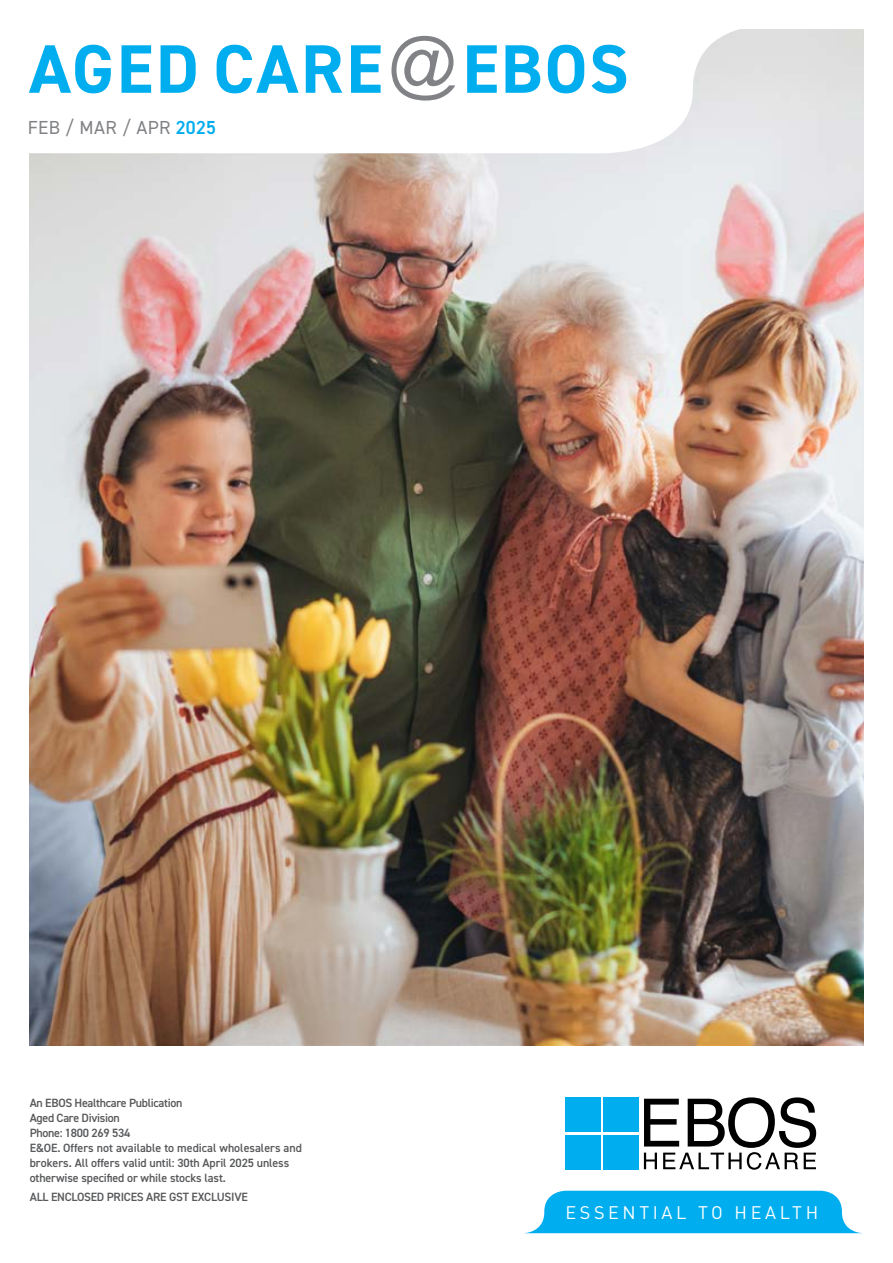
<style>
.page{position:relative;width:893px;height:1263px;background:#fff}
.page>*{position:absolute;margin:0;border:0;box-sizing:border-box;transform-origin:0 0}
.t1{font:700 68.85px "DIN2014";letter-spacing:.035em;color:#00aeef}
.t2{font:18.9px "DIN2014";letter-spacing:.02em;color:#808285}
.t3{font:18px "DINOT";letter-spacing:.2em;color:#fff}
.t4{font:600 12px/15px "DIN2014";letter-spacing:-.01em;color:#58595b}
.s1{font-family:"Arial";font-weight:400;color:#808285}
.s2{font-weight:600;color:#00aeef}
</style>
<div class="page">
<svg style="left:526px;top:1191px;width:335px;height:42px;background:#1cb6f0"></svg>
<div style="left:566px;top:1097px;width:35px;height:35px;background:#00aeef"></div>
<div style="left:604px;top:1097px;width:35px;height:35px;background:#00aeef"></div>
<div style="left:566px;top:1135px;width:35px;height:34px;background:#00aeef"></div>
<div style="left:604px;top:1135px;width:35px;height:34px;background:#00aeef"></div>
<svg style="left:644px;top:1097px;width:172px;height:73px"></svg>
<img style="left:30px;top:30px;width:834px;height:1015px">
<svg style="left:30px;top:29px;width:731px;height:124px"></svg>
<h1 class="t1" style="left:29px;top:23px;width:601px">AGED CARE<span class="s1">@</span>EBOS</h1>
<h2 class="t2" style="left:28px;top:116px;width:190px">FEB / MAR / APR <span class="s2">2025</span></h2>
<p class="t4" style="left:30px;top:1095px;width:274px">An EBOS Healthcare Publication<br>Aged Care Division<br>Phone: 1800 269 534<br>E&amp;OE. Offers not available to medical wholesalers and brokers. All offers valid until: 30th April 2025 unless otherwise specified or while stocks last.</p>
<p class="t4" style="left:30px;top:1189px;width:220px">ALL ENCLOSED PRICES ARE GST EXCLUSIVE</p>
<h3 class="t3" style="left:566px;top:1201px;width:254px">ESSENTIAL TO HEALTH</h3>
</div>
